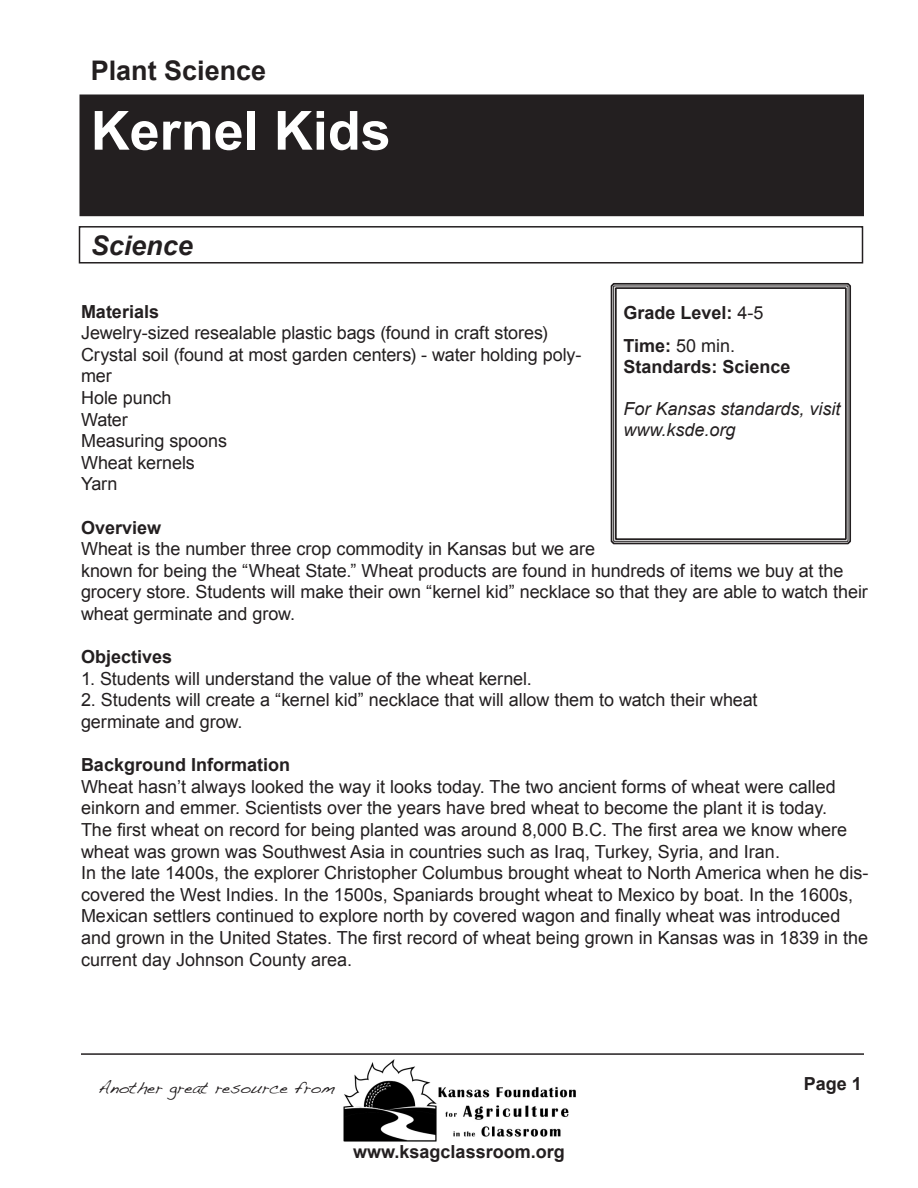
<style>
.page{position:relative;width:918px;height:1188px;background:#fff}
.page>*{position:absolute;margin:0;border:0;box-sizing:border-box;transform-origin:0 0}
.t1{font:700 54px "Arial";color:#fff}
.t2{font:700 27px "Arial";color:#231f20}
.t3{font:italic 700 27px "Arial";color:#231f20}
.t4{font:18px/21.6px "Arial";color:#231f20}
.t5{font:700 18px "Arial";color:#231f20}
.t6{font:italic 18px/21px "Arial";color:#231f20}
.t7{font:16.5px "Handwriting Dakota";color:#231f20}
.s1{font-weight:400}
.s2{font-weight:700}
</style>
<div class="page">
<div style="left:80px;top:95px;width:783px;height:120px;background:#231f20"></div>
<div style="left:80px;top:94px;width:784px;height:122px;border:2px solid #231f20"></div>
<div style="left:79px;top:226px;width:784px;height:38px;border:2px solid #231f20"></div>
<hr style="left:81px;top:1053px;width:783px;height:2px;background:#231f20">
<img style="left:343px;top:1059px;width:233px;height:83px">
<svg style="left:610px;top:283px;width:241px;height:262px"></svg>
<div style="left:613px;top:286px;width:235px;height:256px;border:1px solid #231f20"></div>
<div style="left:615px;top:287px;width:232px;height:253px;border:2px solid #231f20"></div>
<p class="t2" style="left:91px;top:52px;width:177px">Plant Science</p>
<p class="t1" style="left:91px;top:95px;width:302px">Kernel Kids</p>
<p class="t3" style="left:91px;top:227px;width:104px">Science</p>
<p class="t5" style="left:81px;top:299px;width:80px">Materials</p>
<p class="t4" style="left:81px;top:322px;width:468px">Jewelry-sized resealable plastic bags (found in craft stores)</p>
<p class="t4" style="left:81px;top:344px;width:502px">Crystal soil (found at most garden centers) - water holding poly&shy;mer</p>
<p class="t4" style="left:81px;top:387px;width:92px">Hole punch</p>
<p class="t4" style="left:81px;top:409px;width:48px">Water</p>
<p class="t4" style="left:81px;top:430px;width:148px">Measuring spoons</p>
<p class="t4" style="left:81px;top:452px;width:115px">Wheat kernels</p>
<p class="t4" style="left:81px;top:474px;width:38px">Yarn</p>
<p class="t5" style="left:81px;top:515px;width:82px">Overview</p>
<p class="t4" style="left:81px;top:538px;width:788px">Wheat is the number three crop commodity in Kansas but we are<br>known for being the “Wheat State.” Wheat products are found in hundreds of items we buy at the grocery store. Students will make their own “kernel kid” necklace so that they are able to watch their wheat germinate and grow.</p>
<p class="t5" style="left:81px;top:645px;width:93px">Objectives</p>
<p class="t4" style="left:81px;top:668px;width:452px">1. Students will understand the value of the wheat kernel.</p>
<p class="t4" style="left:81px;top:690px;width:678px">2. Students will create a “kernel kid” necklace that will allow them to watch their wheat</p>
<p class="t4" style="left:81px;top:711px;width:163px">germinate and grow.</p>
<p class="t5" style="left:81px;top:753px;width:211px">Background Information</p>
<p class="t4" style="left:81px;top:776px;width:756px">Wheat hasn’t always looked the way it looks today. The two ancient forms of wheat were called einkorn and emmer. Scientists over the years have bred wheat to become the plant it is today.</p>
<p class="t4" style="left:81px;top:819px;width:768px">The first wheat on record for being planted was around 8,000 B.C. The first area we know where wheat was grown was Southwest Asia in countries such as Iraq, Turkey, Syria, and Iran.</p>
<p class="t4" style="left:81px;top:862px;width:789px">In the late 1400s, the explorer Christopher Columbus brought wheat to North America when he dis&shy;covered the West Indies. In the 1500s, Spaniards brought wheat to Mexico by boat. In the 1600s, Mexican settlers continued to explore north by covered wagon and finally wheat was introduced and grown in the United States. The first record of wheat being grown in Kansas was in 1839 in the current day Johnson County area.</p>
<p class="t5" style="left:623px;top:300px;width:142px">Grade Level: <span class="s1">4-5</span></p>
<p class="t4" style="left:623px;top:335px;width:113px"><span class="s2">Time:</span> 50 min.</p>
<p class="t5" style="left:623px;top:354px;width:169px">Standards: Science</p>
<p class="t6" style="left:623px;top:398px;width:219px">For Kansas standards, visit www.ksde.org</p>
<p class="t7" style="left:98px;top:1077px;width:238px">Another great resource from</p>
<p class="t5" style="left:804px;top:1072px;width:60px">Page 1</p>
<p class="t5" style="left:353px;top:1139px;width:213px">www.ksagclassroom.org</p>
</div>
